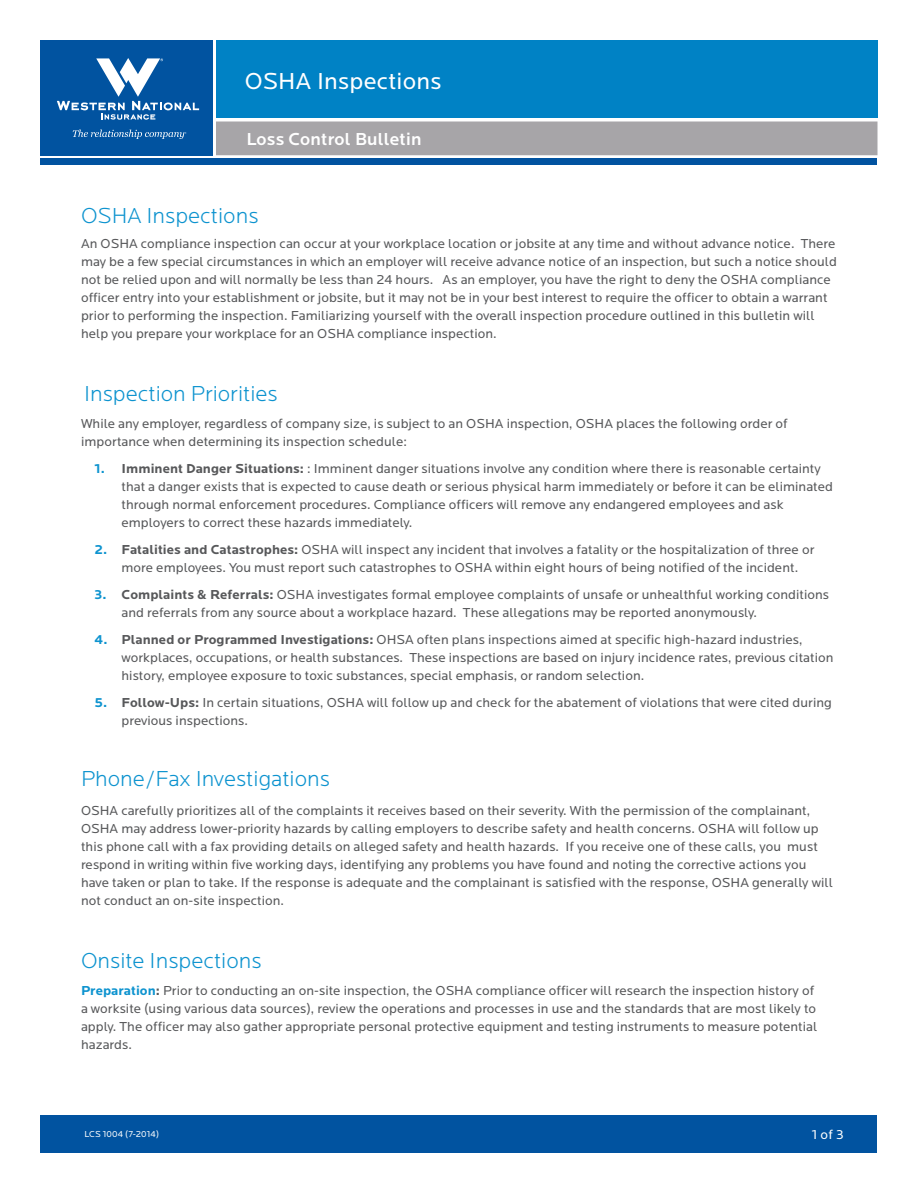
<style>
.page{position:relative;width:918px;height:1188px;background:#fff}
.page>*{position:absolute;margin:0;border:0;box-sizing:border-box;transform-origin:0 0}
.Header_01{font:24px "Locator";letter-spacing:.01em;color:#fff}
.Paragraph_Titile{font:300 22.5px "Locator";color:#0d93cf}
.Body_Copy{font:300 22.5px "Locator";color:#0d93cf}
.Header_01-2{font:500 18px "Locator";letter-spacing:.01em;color:#fff}
.Body_Copy-2{font:13.5px/18px "Locator";letter-spacing:.005em;color:#57585a}
.t1{font:13.5px "Locator";color:#fff}
.t2{font:9px "Locator";letter-spacing:.01em;color:#fff}
.s1{font-weight:700;color:#0d93cf}
.s2{font-weight:700}
</style>
<div class="page">
<div style="left:40px;top:40px;width:173px;height:116px;background:#0153a0"></div>
<svg style="left:73px;top:130px;width:113px;height:9px"></svg>
<svg style="left:57px;top:58px;width:142px;height:62px"></svg>
<div style="left:216px;top:122px;width:662px;height:33px;background:#a7a5a8"></div>
<div style="left:40px;top:159px;width:838px;height:6px;background:#0153a0"></div>
<div style="left:216px;top:40px;width:662px;height:78px;background:#0082c5"></div>
<div style="left:40px;top:1115px;width:838px;height:38px;background:#0153a0"></div>
<p class="Header_01" style="left:245px;top:68px;width:198px">OSHA Inspections</p>
<p class="Header_01-2" style="left:246px;top:129px;width:177px">Loss Control Bulletin</p>
<p class="Paragraph_Titile" style="left:81px;top:204px;width:179px">OSHA Inspections</p>
<p class="Body_Copy-2" style="left:81px;top:234px;width:757px">An OSHA compliance inspection can occur at your workplace location or jobsite at any time and without advance notice. There may be a few special circumstances in which an employer will receive advance notice of an inspection, but such a notice should not be relied upon and will normally be less than 24 hours. As an employer, you have the right to deny the OSHA compliance officer entry into your establishment or jobsite, but it may not be in your best interest to require the officer to obtain a warrant prior to performing the inspection. Familiarizing yourself with the overall inspection procedure outlined in this bulletin will help you prepare your workplace for an OSHA compliance inspection.</p>
<p class="Body_Copy" style="left:84px;top:381px;width:195px">Inspection Priorities</p>
<p class="Body_Copy-2" style="left:81px;top:414px;width:708px">While any employer, regardless of company size, is subject to an OSHA inspection, OSHA places the following order of importance when determining its inspection schedule:</p>
<p class="Body_Copy-2" style="left:122px;top:459px;width:713px;text-indent:-27px"><span class="s1">1.</span> <span class="s2">Imminent Danger Situations:</span> : Imminent danger situations involve any condition where there is reasonable certainty that a danger exists that is expected to cause death or serious physical harm immediately or before it can be eliminated through normal enforcement procedures. Compliance officers will remove any endangered employees and ask employers to correct these hazards immediately.</p>
<p class="Body_Copy-2" style="left:122px;top:540px;width:694px;text-indent:-27px"><span class="s1">2.</span> <span class="s2">Fatalities and Catastrophes:</span> OSHA will inspect any incident that involves a fatality or the hospitalization of three or more employees. You must report such catastrophes to OSHA within eight hours of being notified of the incident.</p>
<p class="Body_Copy-2" style="left:122px;top:585px;width:709px;text-indent:-27px"><span class="s1">3.</span> <span class="s2">Complaints &amp; Referrals:</span> OSHA investigates formal employee complaints of unsafe or unhealthful working conditions and referrals from any source about a workplace hazard. These allegations may be reported anonymously.</p>
<p class="Body_Copy-2" style="left:122px;top:630px;width:714px;text-indent:-27px"><span class="s1">4.</span> <span class="s2">Planned or Programmed Investigations:</span> OHSA often plans inspections aimed at specific high-hazard industries, workplaces, occupations, or health substances. These inspections are based on injury incidence rates, previous citation history, employee exposure to toxic substances, special emphasis, or random selection.</p>
<p class="Body_Copy-2" style="left:122px;top:693px;width:712px;text-indent:-27px"><span class="s1">5.</span> <span class="s2">Follow-Ups:</span> In certain situations, OSHA will follow up and check for the abatement of violations that were cited during previous inspections.</p>
<p class="Paragraph_Titile" style="left:81px;top:767px;width:251px">Phone/Fax Investigations</p>
<p class="Body_Copy-2" style="left:81px;top:801px;width:753px">OSHA carefully prioritizes all of the complaints it receives based on their severity. With the permission of the complainant, OSHA may address lower-priority hazards by calling employers to describe safety and health concerns. OSHA will follow up this phone call with a fax providing details on alleged safety and health hazards. If you receive one of these calls, you must respond in writing within five working days, identifying any problems you have found and noting the corrective actions you have taken or plan to take. If the response is adequate and the complainant is satisfied with the response, OSHA generally will not conduct an on-site inspection.</p>
<p class="Body_Copy" style="left:81px;top:948px;width:182px">Onsite Inspections</p>
<p class="Body_Copy-2" style="left:81px;top:981px;width:738px"><span class="s1">Preparation</span><span class="s2">:</span> Prior to conducting an on-site inspection, the OSHA compliance officer will research the inspection history of a worksite (using various data sources), review the operations and processes in use and the standards that are most likely to apply. The officer may also gather appropriate personal protective equipment and testing instruments to measure potential hazards.</p>
<p class="t2" style="left:84px;top:1130px;width:76px">LCS 1004 (7-2014)</p>
<p class="t1" style="left:812px;top:1127px;width:33px">1 of 3</p>
</div>
